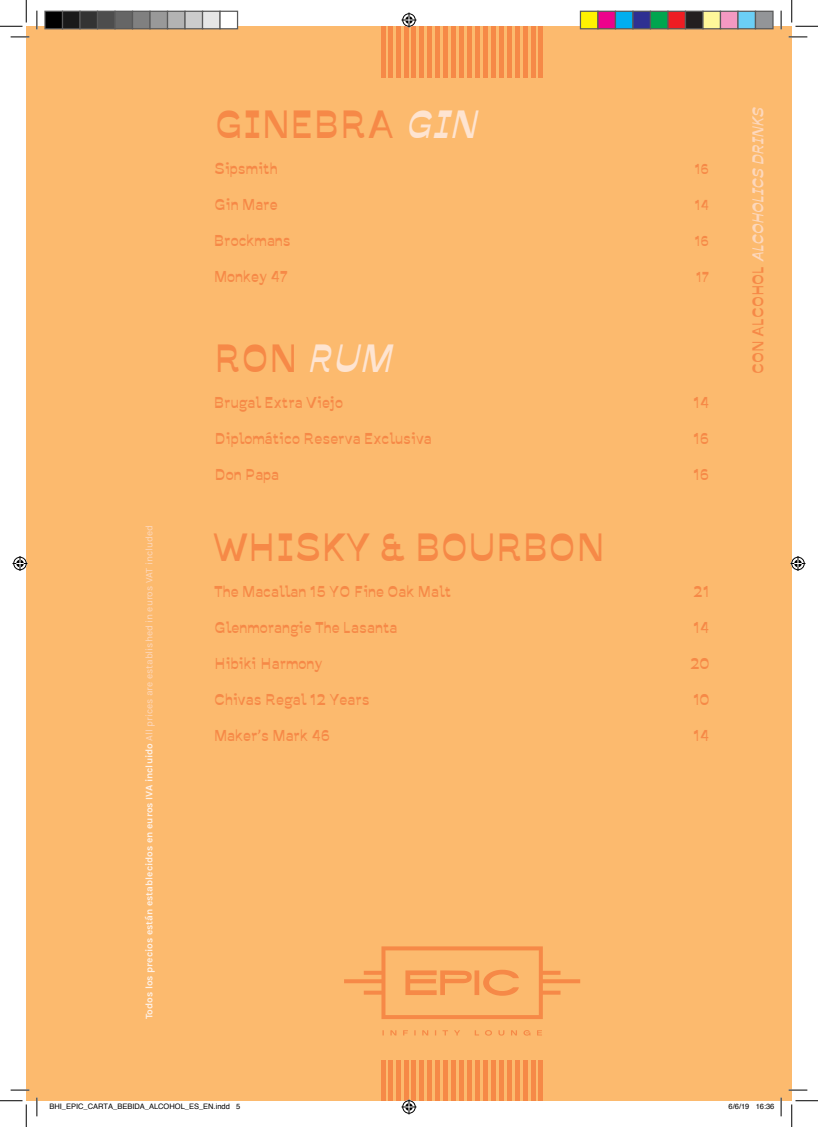
<style>
.page{position:relative;width:818px;height:1127px;background:#fff}
.page>*{position:absolute;margin:0;border:0;box-sizing:border-box;transform-origin:0 0}
.t1{font:37.5px "Savate";color:#f68947}
.t2{font:15px "Savate";color:#f68947}
.t3{font:15px "Savate Italique";color:#fdd8bd}
.t4{font:13.75px "Savate";color:#f68947}
.t5{font:700 10px "Karla";color:#fef1e7}
.t6{font:7.5px "Helvetica";color:#000}
.s1{font-weight:400;color:#fdd8bd}
.s2{font-family:"Savate Italique";color:#fee4d1}
.s3{font-family:"Savate";color:#f68947}
</style>
<div class="page">
<div style="left:26px;top:26px;width:766px;height:1074px;background:#fcba6e"></div>
<hr style="left:539px;top:26px;width:4px;height:51px;background:#f68947">
<hr style="left:531px;top:26px;width:4px;height:51px;background:#f68947">
<hr style="left:523px;top:26px;width:4px;height:51px;background:#f68947">
<hr style="left:515px;top:26px;width:4px;height:51px;background:#f68947">
<hr style="left:507px;top:26px;width:4px;height:51px;background:#f68947">
<hr style="left:499px;top:26px;width:4px;height:51px;background:#f68947">
<hr style="left:451px;top:26px;width:4px;height:51px;background:#f68947">
<hr style="left:491px;top:26px;width:4px;height:51px;background:#f68947">
<hr style="left:443px;top:26px;width:4px;height:51px;background:#f68947">
<hr style="left:483px;top:26px;width:4px;height:51px;background:#f68947">
<hr style="left:435px;top:26px;width:4px;height:51px;background:#f68947">
<hr style="left:475px;top:26px;width:4px;height:51px;background:#f68947">
<hr style="left:427px;top:26px;width:4px;height:51px;background:#f68947">
<hr style="left:404px;top:26px;width:4px;height:51px;background:#f68947">
<hr style="left:467px;top:26px;width:4px;height:51px;background:#f68947">
<hr style="left:420px;top:26px;width:4px;height:51px;background:#f68947">
<hr style="left:396px;top:26px;width:4px;height:51px;background:#f68947">
<hr style="left:459px;top:26px;width:4px;height:51px;background:#f68947">
<hr style="left:412px;top:26px;width:4px;height:51px;background:#f68947">
<hr style="left:388px;top:26px;width:4px;height:51px;background:#f68947">
<hr style="left:381px;top:26px;width:4px;height:51px;background:#f68947">
<svg style="left:344px;top:946px;width:236px;height:89px"></svg>
<hr style="left:539px;top:1059px;width:4px;height:41px;background:#f68947">
<hr style="left:531px;top:1059px;width:4px;height:41px;background:#f68947">
<hr style="left:523px;top:1059px;width:4px;height:41px;background:#f68947">
<hr style="left:515px;top:1059px;width:4px;height:41px;background:#f68947">
<hr style="left:507px;top:1059px;width:4px;height:41px;background:#f68947">
<hr style="left:499px;top:1059px;width:4px;height:41px;background:#f68947">
<hr style="left:451px;top:1059px;width:4px;height:41px;background:#f68947">
<hr style="left:491px;top:1059px;width:4px;height:41px;background:#f68947">
<hr style="left:443px;top:1059px;width:4px;height:41px;background:#f68947">
<hr style="left:483px;top:1059px;width:4px;height:41px;background:#f68947">
<hr style="left:435px;top:1059px;width:4px;height:41px;background:#f68947">
<hr style="left:475px;top:1059px;width:4px;height:41px;background:#f68947">
<hr style="left:427px;top:1059px;width:4px;height:41px;background:#f68947">
<hr style="left:404px;top:1059px;width:4px;height:41px;background:#f68947">
<hr style="left:467px;top:1059px;width:4px;height:41px;background:#f68947">
<hr style="left:420px;top:1059px;width:4px;height:41px;background:#f68947">
<hr style="left:396px;top:1059px;width:4px;height:41px;background:#f68947">
<hr style="left:459px;top:1059px;width:4px;height:41px;background:#f68947">
<hr style="left:412px;top:1059px;width:4px;height:41px;background:#f68947">
<hr style="left:388px;top:1059px;width:4px;height:41px;background:#f68947">
<hr style="left:381px;top:1059px;width:4px;height:41px;background:#f68947">
<svg style="left:11px;top:36px;width:18px;height:2px"></svg>
<svg style="left:788px;top:36px;width:19px;height:2px"></svg>
<svg style="left:11px;top:1089px;width:18px;height:1px"></svg>
<svg style="left:788px;top:1089px;width:19px;height:1px"></svg>
<svg style="left:36px;top:11px;width:2px;height:18px"></svg>
<svg style="left:36px;top:1097px;width:2px;height:18px"></svg>
<svg style="left:780px;top:11px;width:2px;height:18px"></svg>
<svg style="left:0;top:0;width:27px;height:27px"></svg>
<svg style="left:0;top:1100px;width:27px;height:26px"></svg>
<svg style="left:791px;top:0;width:27px;height:27px"></svg>
<svg style="left:791px;top:1100px;width:27px;height:26px"></svg>
<svg style="left:401px;top:13px;width:15px;height:15px"></svg>
<svg style="left:401px;top:1099px;width:15px;height:15px"></svg>
<svg style="left:13px;top:556px;width:15px;height:15px"></svg>
<svg style="left:790px;top:556px;width:15px;height:15px"></svg>
<div style="left:45px;top:11px;width:18px;height:18px;background:#000"></div>
<div style="left:44px;top:11px;width:19px;height:18px;border:1px solid #595959"></div>
<div style="left:63px;top:11px;width:17px;height:18px;background:#1a1a1a"></div>
<div style="left:62px;top:11px;width:19px;height:18px;border:1px solid #595959"></div>
<div style="left:80px;top:11px;width:18px;height:18px;background:#333"></div>
<div style="left:79px;top:11px;width:19px;height:18px;border:1px solid #595959"></div>
<div style="left:98px;top:11px;width:17px;height:18px;background:#4d4d4d"></div>
<div style="left:97px;top:11px;width:19px;height:18px;border:1px solid #595959"></div>
<div style="left:115px;top:11px;width:18px;height:18px;background:#666"></div>
<div style="left:114px;top:11px;width:19px;height:18px;border:1px solid #595959"></div>
<div style="left:133px;top:11px;width:17px;height:18px;background:#808080"></div>
<div style="left:132px;top:11px;width:19px;height:18px;border:1px solid #595959"></div>
<div style="left:150px;top:11px;width:18px;height:18px;background:#999"></div>
<div style="left:149px;top:11px;width:19px;height:18px;border:1px solid #595959"></div>
<div style="left:168px;top:11px;width:17px;height:18px;background:#b3b3b3"></div>
<div style="left:167px;top:11px;width:19px;height:18px;border:1px solid #595959"></div>
<div style="left:185px;top:11px;width:18px;height:18px;background:#ccc"></div>
<div style="left:184px;top:11px;width:19px;height:18px;border:1px solid #595959"></div>
<div style="left:203px;top:11px;width:17px;height:18px;background:#e6e6e6"></div>
<div style="left:202px;top:11px;width:19px;height:18px;border:1px solid #595959"></div>
<div style="left:220px;top:11px;width:18px;height:18px;background:#fff"></div>
<div style="left:219px;top:11px;width:19px;height:18px;border:1px solid #595959"></div>
<div style="left:580px;top:11px;width:18px;height:18px;background:#fff101"></div>
<div style="left:580px;top:11px;width:18px;height:18px;border:1px solid #595959"></div>
<div style="left:598px;top:11px;width:17px;height:18px;background:#ed028c"></div>
<div style="left:597px;top:11px;width:19px;height:18px;border:1px solid #595959"></div>
<div style="left:615px;top:11px;width:18px;height:18px;background:#00aeef"></div>
<div style="left:615px;top:11px;width:18px;height:18px;border:1px solid #595959"></div>
<div style="left:633px;top:11px;width:17px;height:18px;background:#2e3092"></div>
<div style="left:632px;top:11px;width:19px;height:18px;border:1px solid #595959"></div>
<div style="left:650px;top:11px;width:18px;height:18px;background:#00a54f"></div>
<div style="left:650px;top:11px;width:18px;height:18px;border:1px solid #595959"></div>
<div style="left:668px;top:11px;width:17px;height:18px;background:#ee1d23"></div>
<div style="left:667px;top:11px;width:19px;height:18px;border:1px solid #595959"></div>
<div style="left:685px;top:11px;width:18px;height:18px;background:#231f20"></div>
<div style="left:685px;top:11px;width:18px;height:18px;border:1px solid #595959"></div>
<div style="left:703px;top:11px;width:17px;height:18px;background:#fff79a"></div>
<div style="left:702px;top:11px;width:19px;height:18px;border:1px solid #595959"></div>
<div style="left:720px;top:11px;width:18px;height:18px;background:#f499c2"></div>
<div style="left:720px;top:11px;width:18px;height:18px;border:1px solid #595959"></div>
<div style="left:738px;top:11px;width:17px;height:18px;background:#6bcff6"></div>
<div style="left:737px;top:11px;width:19px;height:18px;border:1px solid #595959"></div>
<div style="left:755px;top:11px;width:18px;height:18px;background:#939598"></div>
<div style="left:755px;top:11px;width:18px;height:18px;border:1px solid #595959"></div>
<svg style="left:756px;top:1097px;width:26px;height:18px"></svg>
<p class="t5" style="left:143px;top:1018px;width:495px;rotate:-90deg">Todos los precios están establecidos en euros IVA incluido <span class="s1">All prices are established in euros VAT included</span></p>
<h1 class="t1" style="left:214px;top:100px;width:264px">GINEBRA <span class="s2">GIN</span></h1>
<p class="t2" style="left:214px;top:159px;width:65px">Sipsmith</p>
<p class="t4" style="left:694px;top:160px;width:16px">16</p>
<p class="t2" style="left:214px;top:195px;width:65px">Gin Mare</p>
<p class="t4" style="left:694px;top:196px;width:16px">14</p>
<p class="t2" style="left:214px;top:231px;width:78px">Brockmans</p>
<p class="t4" style="left:694px;top:232px;width:16px">16</p>
<p class="t2" style="left:214px;top:267px;width:75px">Monkey 47</p>
<p class="t4" style="left:696px;top:268px;width:15px">17</p>
<h1 class="t1" style="left:214px;top:334px;width:179px">RON <span class="s2">RUM</span></h1>
<p class="t2" style="left:214px;top:393px;width:130px">Brugal Extra Viejo</p>
<p class="t2" style="left:693px;top:393px;width:17px">14</p>
<p class="t2" style="left:214px;top:429px;width:219px">Diplomático Reserva Exclusiva</p>
<p class="t2" style="left:693px;top:429px;width:17px">16</p>
<p class="t2" style="left:214px;top:465px;width:67px">Don Papa</p>
<p class="t2" style="left:693px;top:465px;width:17px">16</p>
<h1 class="t1" style="left:214px;top:523px;width:393px">WHISKY &amp; BOURBON</h1>
<p class="t2" style="left:214px;top:582px;width:239px">The Macallan 15 YO Fine Oak Malt</p>
<p class="t2" style="left:693px;top:582px;width:17px">21</p>
<p class="t2" style="left:214px;top:618px;width:185px">Glenmorangie The Lasanta</p>
<p class="t2" style="left:693px;top:618px;width:17px">14</p>
<p class="t2" style="left:214px;top:654px;width:110px">Hibiki Harmony</p>
<p class="t2" style="left:690px;top:654px;width:20px">20</p>
<p class="t2" style="left:214px;top:690px;width:157px">Chivas Regal 12 Years</p>
<p class="t2" style="left:693px;top:690px;width:17px">10</p>
<p class="t2" style="left:214px;top:726px;width:118px">Maker’s Mark 46</p>
<p class="t2" style="left:693px;top:726px;width:17px">14</p>
<p class="t3" style="left:748px;top:374px;width:269px;rotate:-90deg"><span class="s3">CON ALCOHOL</span> ALCOHOLICS DRINKS</p>
<p class="t6" style="left:49px;top:1100px;width:192px">BHI_EPIC_CARTA_BEBIDA_ALCOHOL_ES_EN.indd 5</p>
<p class="t6" style="left:728px;top:1100px;width:47px">6/6/19 16:36</p>
</div>
